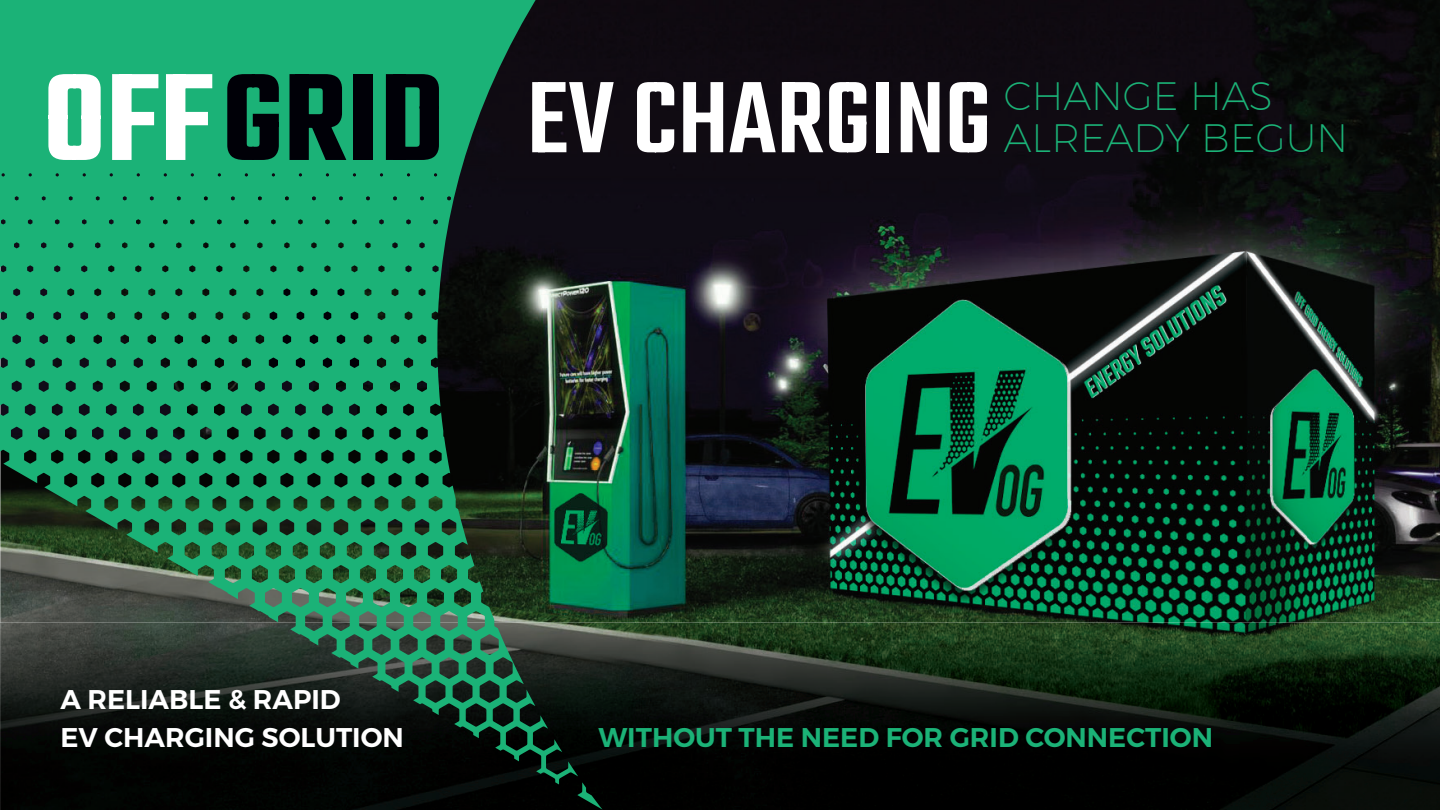
<style>
.page{position:relative;width:1440px;height:810px;background:#fff}
.page>*{position:absolute;margin:0;border:0;box-sizing:border-box;transform-origin:0 0}
.t1{font:500 111.15px "Teko";color:#fff}
.t2{font:200 39.75px/42.4px "Montserrat";color:#1bb277}
.t3{font:600 27.08px/37.8px "Montserrat";color:#fff}
.t4{font:600 27.08px "Montserrat";color:#1bb277}
.s1{font-weight:600;font-size:135px}
.s2{font-weight:600;font-size:135px;color:#000007}
</style>
<div class="page">
<img style="left:1px;top:0;width:1439px;height:810px">
<hr style="left:0;top:623px;width:1px;height:187px;background:#151515">
<svg style="left:0;top:0;width:578px;height:785px;background:#1b714e"></svg>
<svg style="left:577px;top:782px;width:26px;height:28px"></svg>
<h1 class="t1" style="left:43px;top:46px;width:950px"><span class="s1">OFF</span><span class="s2">GRID</span> EV CHARGING</h1>
<h2 class="t2" style="left:1004px;top:75px;width:346px">CHANGE HAS<br>ALREADY BEGUN</h2>
<p class="t3" style="left:60px;top:681px;width:345px">A RELIABLE &amp; RAPID<br>EV CHARGING SOLUTION</p>
<p class="t4" style="left:598px;top:722px;width:616px">WITHOUT THE NEED FOR GRID CONNECTION</p>
</div>
